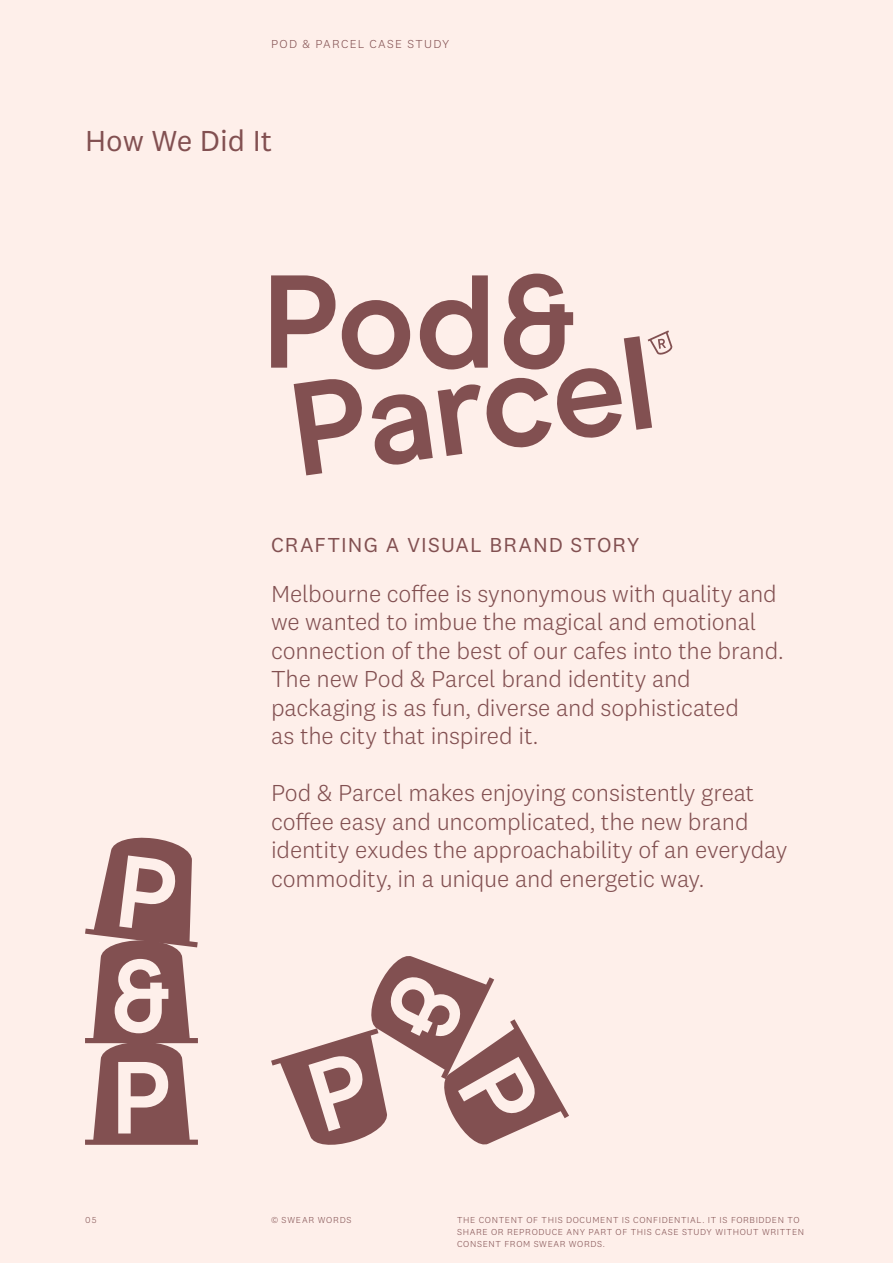
<style>
.page{position:relative;width:893px;height:1263px;background:#feefea}
.page>*{position:absolute;margin:0;border:0;box-sizing:border-box;transform-origin:0 0}
.t1{font:30px "National 2";color:#825051}
.t2{font:300 24px/28.5px "National 2";letter-spacing:-.01em;color:#825051}
.t3{font:21px "National 2";letter-spacing:.05em;color:#825051}
.t4{font:300 12px "National 2";letter-spacing:.11em;color:#825051}
.t5{font:300 9px/12px "National 2";letter-spacing:.07em;color:#825051}
</style>
<div class="page">
<svg style="left:271px;top:274px;width:302px;height:94px"></svg>
<svg style="left:294px;top:330px;width:379px;height:145px"></svg>
<svg style="left:85px;top:837px;width:113px;height:308px"></svg>
<svg style="left:271px;top:956px;width:298px;height:189px"></svg>
<p class="t4" style="left:271px;top:38px;width:180px">POD &amp; PARCEL CASE STUDY</p>
<p class="t1" style="left:85px;top:123px;width:189px">How We Did It</p>
<p class="t5" style="left:85px;top:1214px;width:13px">05</p>
<p class="t3" style="left:271px;top:532px;width:370px">CRAFTING A VISUAL BRAND STORY</p>
<p class="t2" style="left:271px;top:579px;width:514px">Melbourne coffee is synonymous with quality and we wanted to imbue the magical and emotional connection of the best of our cafes into the brand.<br>The new Pod &amp; Parcel brand identity and packaging is as fun, diverse and sophisticated<br>as the city that inspired it.</p>
<p class="t2" style="left:271px;top:778px;width:518px">Pod &amp; Parcel makes enjoying consistently great coffee easy and uncomplicated, the new brand identity exudes the approachability of an everyday commodity, in a unique and energetic way.</p>
<p class="t5" style="left:271px;top:1214px;width:82px">© SWEAR WORDS</p>
<p class="t5" style="left:457px;top:1214px;width:349px">THE CONTENT OF THIS DOCUMENT IS CONFIDENTIAL. IT IS FORBIDDEN TO<br>SHARE OR REPRODUCE ANY PART OF THIS CASE STUDY WITHOUT WRITTEN<br>CONSENT FROM SWEAR WORDS.</p>
</div>
